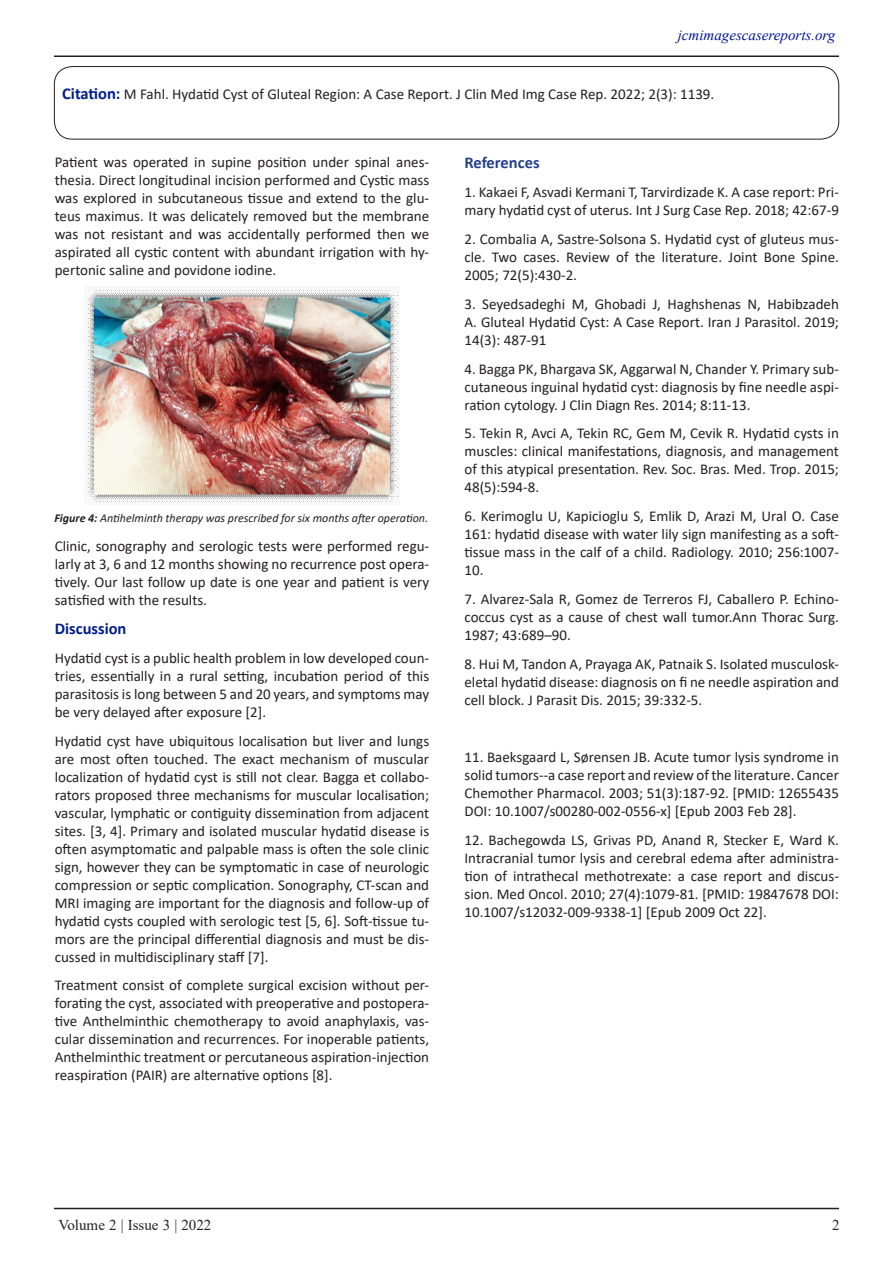
<style>
.page{position:relative;width:893px;height:1263px;background:#fff}
.page>*{position:absolute;margin:0;border:0;box-sizing:border-box;transform-origin:0 0}
.side_heading_new{font:700 16.5px "Calibri";color:#001d8c}
.side_heading_new-2{font:700 16.5px "Calibri";color:#253f8e}
.side_heading_new-3{font:15px/18px "Calibri";color:#231f20;text-align:justify}
.Paragraph_Style_1{font:15px "Calibri";color:#231f20}
.t1{font:italic 15px "Times New Roman";color:#001495}
.t2{font:15px "Times New Roman";color:#231f20}
.t3{font:italic 12px "Calibri";color:#231f20}
.s1{font-weight:700;font-size:16.5px;color:#001d8c}
.s2{font-weight:700}
</style>
<div class="page">
<hr style="left:54px;top:56px;width:785px;height:1px;background:#231f20">
<hr style="left:54px;top:1208px;width:785px;height:1px;background:#231f20">
<div style="left:54px;top:66px;width:785px;height:73px;border:1px solid #231f20;border-radius:18px"></div>
<img style="left:87px;top:290px;width:312px;height:212px">
<p class="t1" style="left:678px;top:24px;width:159px">jcmimagescasereports.org</p>
<p class="Paragraph_Style_1" style="left:62px;top:83px;width:654px"><span class="s1">Citation:</span> M Fahl. Hydatid Cyst of Gluteal Region: A Case Report. J Clin Med Img Case Rep. 2022; 2(3): 1139.</p>
<p class="side_heading_new-3" style="left:55px;top:153px;width:376px">Patient was operated in supine position under spinal anes&shy;thesia. Direct longitudinal incision performed and Cystic mass was explored in subcutaneous tissue and extend to the glu&shy;teus maximus. It was delicately removed but the membrane was not resistant and was accidentally performed then we aspirated all cystic content with abundant irrigation with hy&shy;pertonic saline and povidone iodine.</p>
<p class="t3" style="left:54px;top:510px;width:375px"><span class="s2">Figure 4:</span> Antihelminth therapy was prescribed for six months after operation.</p>
<p class="side_heading_new-3" style="left:55px;top:537px;width:376px">Clinic, sonography and serologic tests were performed regu&shy;larly at 3, 6 and 12 months showing no recurrence post opera&shy;tively. Our last follow up date is one year and patient is very satisfied with the results.</p>
<p class="side_heading_new" style="left:55px;top:617px;width:73px">Discussion</p>
<p class="side_heading_new-3" style="left:55px;top:648px;width:376px">Hydatid cyst is a public health problem in low developed coun&shy;tries, essentially in a rural setting, incubation period of this parasitosis is long between 5 and 20 years, and symptoms may be very delayed after exposure [2].</p>
<p class="side_heading_new-3" style="left:55px;top:731px;width:376px">Hydatid cyst have ubiquitous localisation but liver and lungs are most often touched. The exact mechanism of muscular localization of hydatid cyst is still not clear. Bagga et collabo&shy;rators proposed three mechanisms for muscular localisation; vascular, lymphatic or contiguity dissemination from adjacent sites. [3, 4]. Primary and isolated muscular hydatid disease is often asymptomatic and palpable mass is often the sole clinic sign, however they can be symptomatic in case of neurologic compression or septic complication. Sonography, CT-scan and MRI imaging are important for the diagnosis and follow-up of hydatid cysts coupled with serologic test [5, 6]. Soft-tissue tu&shy;mors are the principal differential diagnosis and must be dis&shy;cussed in multidisciplinary staff [7].</p>
<p class="side_heading_new-3" style="left:55px;top:976px;width:376px">Treatment consist of complete surgical excision without per&shy;forating the cyst, associated with preoperative and postopera&shy;tive Anthelminthic chemotherapy to avoid anaphylaxis, vas&shy;cular dissemination and recurrences. For inoperable patients, Anthelminthic treatment or percutaneous aspiration-injection reaspiration (PAIR) are alternative options [8].</p>
<p class="side_heading_new-2" style="left:464px;top:151px;width:77px">References</p>
<p class="side_heading_new-3" style="left:464px;top:183px;width:376px">1. Kakaei F, Asvadi Kermani T, Tarvirdizade K. A case report: Pri&shy;mary hydatid cyst of uterus. Int J Surg Case Rep. 2018; 42:67-9</p>
<p class="side_heading_new-3" style="left:464px;top:230px;width:376px">2. Combalia A, Sastre-Solsona S. Hydatid cyst of gluteus mus&shy;cle. Two cases. Review of the literature. Joint Bone Spine.<br>2005; 72(5):430‑2.</p>
<p class="side_heading_new-3" style="left:464px;top:294px;width:376px">3. Seyedsadeghi M, Ghobadi J, Haghshenas N, Habibzadeh A. Gluteal Hydatid Cyst: A Case Report. Iran J Parasitol. 2019; 14(3): 487-91</p>
<p class="side_heading_new-3" style="left:464px;top:359px;width:376px">4. Bagga PK, Bhargava SK, Aggarwal N, Chander Y. Primary sub&shy;cutaneous inguinal hydatid cyst: diagnosis by fine needle aspi&shy;ration cytology. J Clin Diagn Res. 2014; 8:11-13.</p>
<p class="side_heading_new-3" style="left:464px;top:424px;width:376px">5. Tekin R, Avci A, Tekin RC, Gem M, Cevik R. Hydatid cysts in muscles: clinical manifestations, diagnosis, and management of this atypical presentation. Rev. Soc. Bras. Med. Trop. 2015; 48(5):594-8.</p>
<p class="side_heading_new-3" style="left:464px;top:507px;width:376px">6. Kerimoglu U, Kapicioglu S, Emlik D, Arazi M, Ural O. Case 161: hydatid disease with water lily sign manifesting as a soft&shy;tissue mass in the calf of a child. Radiology. 2010; 256:1007- 10.</p>
<p class="side_heading_new-3" style="left:464px;top:590px;width:376px">7. Alvarez-Sala R, Gomez de Terreros FJ, Caballero P. Echino&shy;coccus cyst as a cause of chest wall tumor.Ann Thorac Surg.<br>1987; 43:689–90.</p>
<p class="side_heading_new-3" style="left:464px;top:654px;width:376px">8. Hui M, Tandon A, Prayaga AK, Patnaik S. Isolated musculosk&shy;eletal hydatid disease: diagnosis on fi ne needle aspiration and cell block. J Parasit Dis. 2015; 39:332-5.</p>
<p class="side_heading_new-3" style="left:464px;top:748px;width:376px">11. Baeksgaard L, Sørensen JB. Acute tumor lysis syndrome in solid tumors--a case report and review of the literature. Cancer Chemother Pharmacol. 2003; 51(3):187-92. [PMID: 12655435<br>DOI: 10.1007/s00280-002-0556-x] [Epub 2003 Feb 28].</p>
<p class="side_heading_new-3" style="left:464px;top:831px;width:376px">12. Bachegowda LS, Grivas PD, Anand R, Stecker E, Ward K.<br>Intracranial tumor lysis and cerebral edema after administra&shy;tion of intrathecal methotrexate: a case report and discus&shy;sion. Med Oncol. 2010; 27(4):1079-81. [PMID: 19847678 DOI:<br>10.1007/s12032-009-9338-1] [Epub 2009 Oct 22].</p>
<p class="t2" style="left:59px;top:1214px;width:154px">Volume 2 | Issue 3 | 2022</p>
<p class="t2" style="left:832px;top:1214px;width:9px">2</p>
</div>
